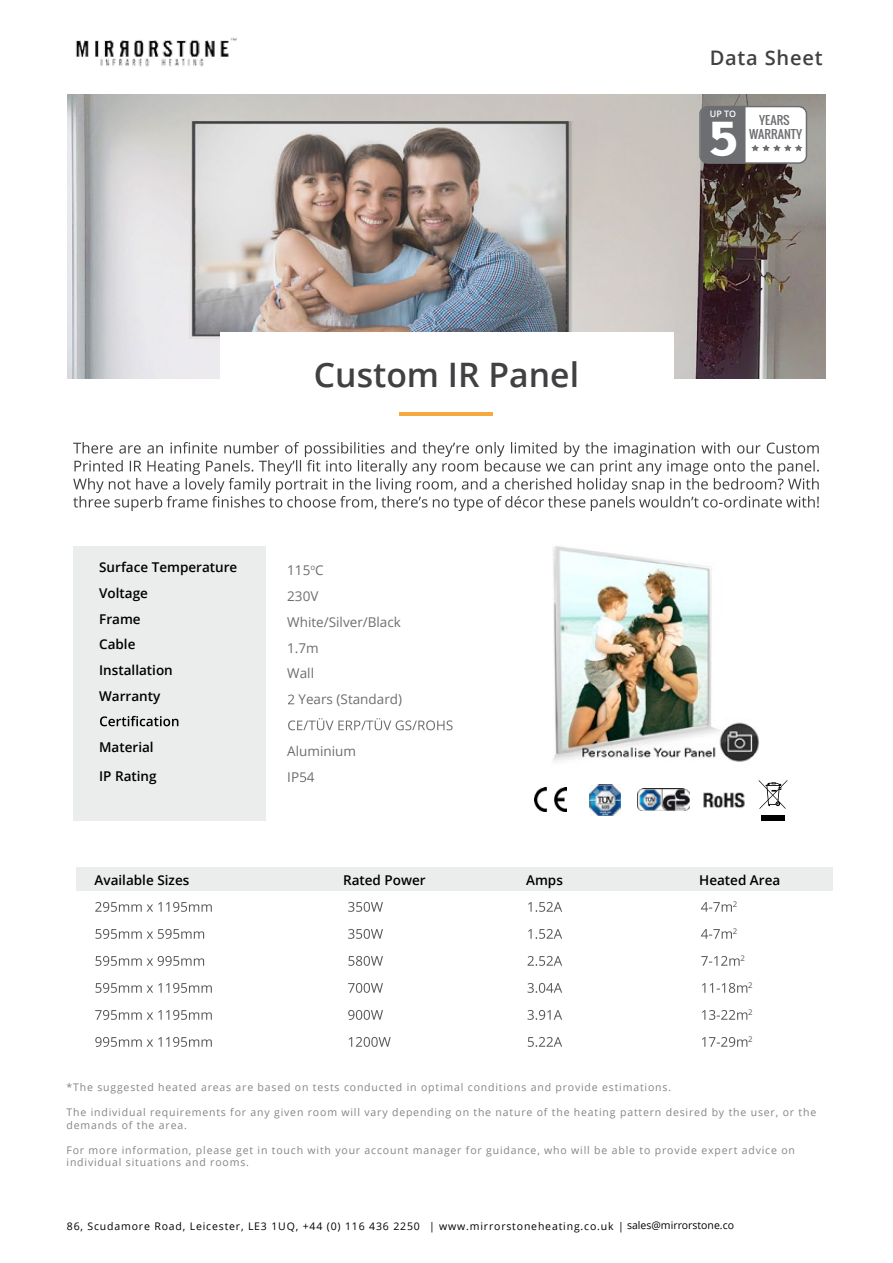
<style>
.page{position:relative;width:893px;height:1263px;background:#fff}
.page>*{position:absolute;margin:0;border:0;box-sizing:border-box;transform-origin:0 0}
.t1{font:700 45.75px "Pier Sans";color:#fff;scale:1.08 1}
.t2{font:600 33.75px "Open Sans";color:#414042}
.t3{font:600 20.1px "Open Sans";letter-spacing:.04em;color:#414042}
.t4{font:600 13.5px/25.7px "Open Sans";color:#000}
.t5{font:13.5px/26px "Open Sans";color:#6d6e71}
.t6{font:11.25px/13.5px "Oswald";color:#6d6e71;text-align:center;scale:1.08 1}
.t7{font:10.5px/12.6px "Open Sans";letter-spacing:.08em;color:#848484}
.t8{font:10.5px "Open Sans";letter-spacing:.08em;color:#000}
.t9{font:600 8.85px "Open Sans";color:#fff}
.t10{font:7.8px "Open Sans";color:#58595b}
</style>
<div class="page">
<img style="left:553px;top:546px;width:207px;height:216px">
<img style="left:68px;top:94px;width:757px;height:284px">
<div style="left:73px;top:546px;width:193px;height:275px;background:#ebecec"></div>
<div style="left:220px;top:334px;width:453px;height:102px;background:#fff"></div>
<svg style="left:73px;top:442px;width:746px;height:69px"></svg>
<hr style="left:400px;top:412px;width:93px;height:4px;background:#f5aa40">
<svg style="left:100px;top:716px;width:78px;height:10px"></svg>
<svg style="left:288px;top:694px;width:6px;height:10px"></svg>
<svg style="left:288px;top:718px;width:165px;height:12px"></svg>
<svg style="left:300px;top:772px;width:6px;height:10px"></svg>
<div style="left:76px;top:867px;width:757px;height:24px;background:#ebecec"></div>
<svg style="left:95px;top:902px;width:117px;height:10px"></svg>
<svg style="left:348px;top:902px;width:35px;height:10px"></svg>
<svg style="left:528px;top:902px;width:34px;height:10px"></svg>
<svg style="left:701px;top:902px;width:31px;height:10px"></svg>
<svg style="left:95px;top:929px;width:109px;height:10px"></svg>
<svg style="left:348px;top:929px;width:35px;height:10px"></svg>
<svg style="left:528px;top:929px;width:34px;height:10px"></svg>
<svg style="left:701px;top:929px;width:31px;height:10px"></svg>
<svg style="left:95px;top:956px;width:109px;height:10px"></svg>
<svg style="left:348px;top:956px;width:35px;height:10px"></svg>
<svg style="left:528px;top:956px;width:34px;height:10px"></svg>
<svg style="left:701px;top:956px;width:39px;height:10px"></svg>
<svg style="left:95px;top:983px;width:117px;height:10px"></svg>
<svg style="left:348px;top:983px;width:35px;height:10px"></svg>
<svg style="left:527px;top:983px;width:35px;height:10px"></svg>
<svg style="left:702px;top:983px;width:45px;height:10px"></svg>
<svg style="left:95px;top:1010px;width:117px;height:10px"></svg>
<svg style="left:348px;top:1010px;width:35px;height:10px"></svg>
<svg style="left:527px;top:1010px;width:35px;height:10px"></svg>
<svg style="left:702px;top:1010px;width:45px;height:10px"></svg>
<svg style="left:95px;top:1037px;width:117px;height:10px"></svg>
<svg style="left:349px;top:1037px;width:42px;height:10px"></svg>
<svg style="left:528px;top:1037px;width:34px;height:10px"></svg>
<svg style="left:702px;top:1037px;width:45px;height:10px"></svg>
<img style="left:534px;top:788px;width:33px;height:23px">
<img style="left:637px;top:788px;width:52px;height:23px">
<img style="left:703px;top:792px;width:42px;height:17px">
<img style="left:589px;top:784px;width:32px;height:32px">
<div style="left:761px;top:815px;width:24px;height:5px;background:#000"></div>
<svg style="left:759px;top:780px;width:28px;height:29px"></svg>
<img style="left:76px;top:37px;width:161px;height:30px">
<div style="left:700px;top:107px;width:106px;height:56px;background:#fff;border-radius:8px"></div>
<div style="left:699px;top:106px;width:108px;height:58px;border:2px solid #6d6e71;border-radius:8px"></div>
<div style="left:700px;top:107px;width:45px;height:56px;background:#6d6e71"></div>
<svg style="left:751px;top:145px;width:51px;height:6px"></svg>
<h3 class="t3" style="left:710px;top:44px;width:114px">Data Sheet</h3>
<h2 class="t2" style="left:314px;top:351px;width:267px">Custom IR Panel</h2>
<p class="t4" style="left:99px;top:554px;width:140px">Surface Temperature<br>Voltage<br>Frame<br>Cable<br>Installation<br>Warranty</p>
<p class="t4" style="left:99px;top:732px;width:59px;line-height:28.8px">Material<br>IP Rating</p>
<p class="t5" style="left:287px;top:557px;width:115px">115<sup>o</sup>C<br>230V<br>White/Silver/Black<br>1.7m<br>Wall</p>
<p class="t5" style="left:298px;top:686px;width:105px">Years (Standard)</p>
<p class="t5" style="left:287px;top:738px;width:70px">Aluminium<br>IP 4</p>
<p class="t9" style="left:710px;top:108px;width:28px">UP TO</p>
<h1 class="t1" style="left:708px;top:107px;width:29px">5</h1>
<p class="t6" style="left:749px;top:114px;width:51px">YEARS<br>WARRANTY</p>
<p class="t4" style="left:95px;top:867px;width:96px">Available Sizes</p>
<p class="t4" style="left:343px;top:867px;width:84px">Rated Power</p>
<p class="t4" style="left:526px;top:867px;width:38px">Amps</p>
<p class="t4" style="left:699px;top:867px;width:83px">Heated Area</p>
<p class="t10" style="left:733px;top:899px;width:6px">2</p>
<p class="t10" style="left:733px;top:926px;width:6px">2</p>
<p class="t10" style="left:741px;top:953px;width:6px">2</p>
<p class="t10" style="left:748px;top:980px;width:6px">2</p>
<p class="t10" style="left:748px;top:1007px;width:6px">2</p>
<p class="t10" style="left:748px;top:1034px;width:6px">2</p>
<p class="t7" style="left:67px;top:1080px;width:606px">*The suggested heated areas are based on tests conducted in optimal conditions and provide estimations.</p>
<p class="t7" style="left:67px;top:1105px;width:751px">The individual requirements for any given room will vary depending on the nature of the heating pattern desired by the user, or the demands of the area.</p>
<p class="t7" style="left:67px;top:1143px;width:730px">For more information, please get in touch with your account manager for guidance, who will be able to provide expert advice on individual situations and rooms.</p>
<p class="t8" style="left:67px;top:1218px;width:669px">86, Scudamore Road, Leicester, LE3 1UQ, +44 (0) 116 436 2250 | www.mirrorstoneheating.co.uk | sales@mirrorstone.co</p>
</div>
